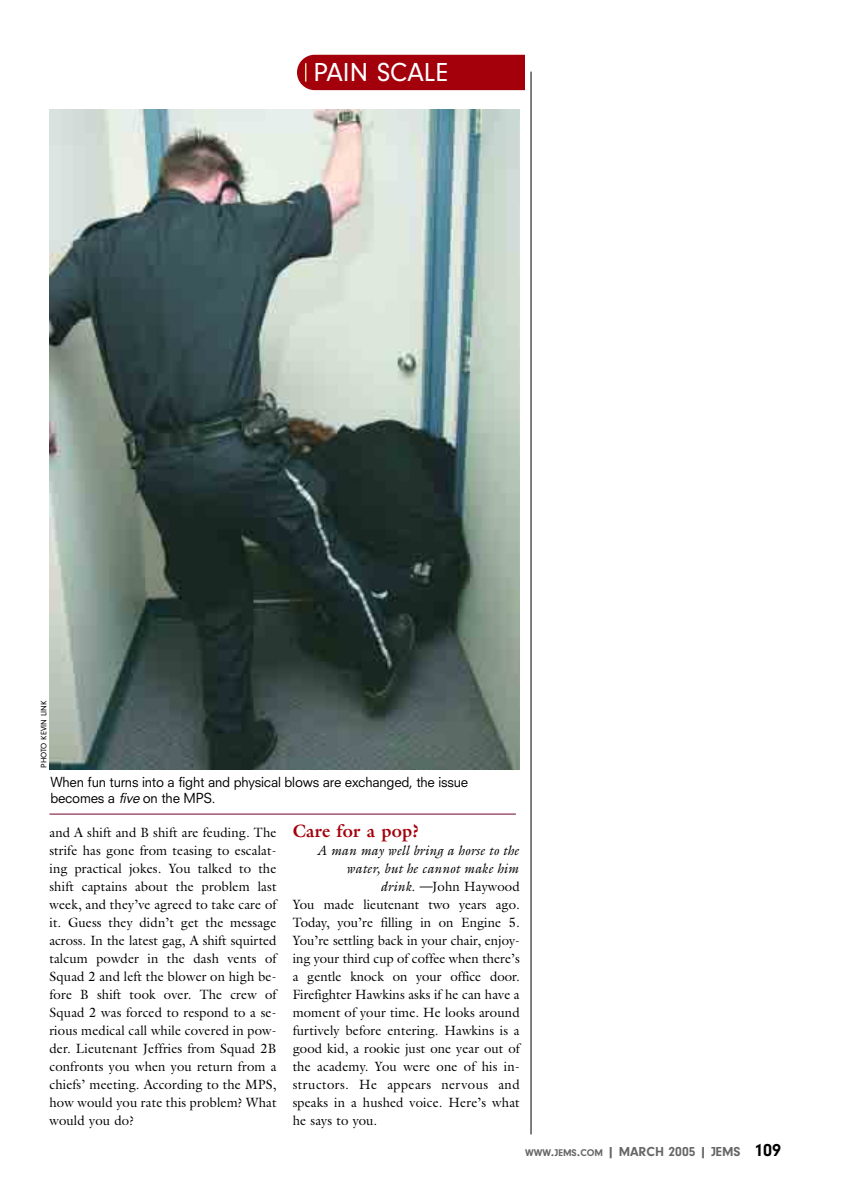
<style>
.page{position:relative;width:864px;height:1202px;background:#fff}
.page>*{position:absolute;margin:0;border:0;box-sizing:border-box;transform-origin:0 0}
.t1{font:27px "Neuzeit Gro T";color:#fff}
.t2{font:700 18px "Galliard";letter-spacing:.01em;color:#a3000c}
.t3{font:13.5px/18px "Galliard";letter-spacing:.01em;color:#000;text-align:justify}
.t4{font:13.5px/16.5px "Neuzeit S";letter-spacing:-.015em;color:#000}
.t5{font:italic 13.5px "Galliard";letter-spacing:.01em;color:#000}
.t6{font:700 13.5px "Neuzeit Gro T";color:#666}
.t7{font:13.5px "Galliard";letter-spacing:.035em;color:#000}
.t8{font:8.25px "Neuzeit Gro T";color:#000}
.s1{font-style:italic}
.s2{font-size:10.2px}
.s3{font-size:18px;color:#000}
</style>
<div class="page">
<img style="left:50px;top:109px;width:470px;height:660px">
<div style="left:297px;top:55px;width:363px;height:35px;background:#a3000c;border-radius:18px"></div>
<svg style="left:305px;top:63px;width:1px;height:19px"></svg>
<div style="left:525px;top:35px;width:238px;height:73px;background:#fff"></div>
<hr style="left:531px;top:72px;width:1px;height:1062px;background:#000">
<hr style="left:49px;top:813px;width:467px;height:1px;background:#6f012b">
<p class="t8" style="left:41px;top:767px;width:68px;rotate:-90deg">PHOTO KEVIN LINK</p>
<h1 class="t1" style="left:313px;top:63px;width:136px">PAIN SCALE</h1>
<p class="t4" style="left:50px;top:775px;width:419px">When fun turns into a fight and physical blows are exchanged, the issue becomes a <span class="s1">five</span>on the MPS.</p>
<p class="t3" style="left:49px;top:825px;width:229px">and A shift and B shift are feuding. The strife has gone from teasing to escalat&shy;ing practical jokes. You talked to the shift captains about the problem last week, and they’ve agreed to take care of it. Guess they didn’t get the message across. In the latest gag, A shift squirted talcum powder in the dash vents of Squad 2 and left the blower on high be&shy;fore B shift took over. The crew of Squad 2 was forced to respond to a se&shy;rious medical call while covered in pow&shy;der. Lieutenant Jeffries from Squad 2B confronts you when you return from a chiefs’ meeting. According to the MPS, how would you rate this problem? What would you do?</p>
<h2 class="t2" style="left:293px;top:824px;width:128px">Care for a pop?</h2>
<p class="t5" style="left:317px;top:845px;width:204px">A man may well bring a horse to the</p>
<p class="t5" style="left:346px;top:863px;width:174px">water, but he cannot make him</p>
<p class="t3" style="left:380px;top:879px;width:141px"><span class="s1">drink. —</span>John Haywood</p>
<p class="t3" style="left:293px;top:897px;width:229px">You made lieutenant two years ago.</p>
<p class="t3" style="left:293px;top:915px;width:229px">Today, you’re filling in on Engine 5.</p>
<p class="t3" style="left:293px;top:933px;width:229px">You’re settling back in your chair, enjoy-</p>
<p class="t3" style="left:293px;top:951px;width:229px">ing your third cup of coffee when there’s</p>
<p class="t3" style="left:293px;top:969px;width:229px">a gentle knock on your office door.</p>
<p class="t3" style="left:293px;top:987px;width:229px">Firefighter Hawkins asks if he can have a</p>
<p class="t3" style="left:293px;top:1005px;width:229px">moment of your time. He looks around</p>
<p class="t3" style="left:293px;top:1023px;width:229px">furtively before entering. Hawkins is a</p>
<p class="t3" style="left:293px;top:1041px;width:229px">good kid, a rookie just one year out of</p>
<p class="t3" style="left:293px;top:1059px;width:229px">the academy. You were one of his in-</p>
<p class="t7" style="left:293px;top:1079px;width:229px">structors. He appears nervous and</p>
<p class="t3" style="left:293px;top:1095px;width:229px">speaks in a hushed voice. Here’s what</p>
<p class="t3" style="left:293px;top:1113px;width:86px">he says to you.</p>
<p class="t6" style="left:525px;top:1147px;width:257px"><span class="s2">WWW</span>.<span class="s2">JEMS</span>.<span class="s2">COM</span> | MARCH 2005 | JEMS <span class="s3">109</span></p>
</div>
